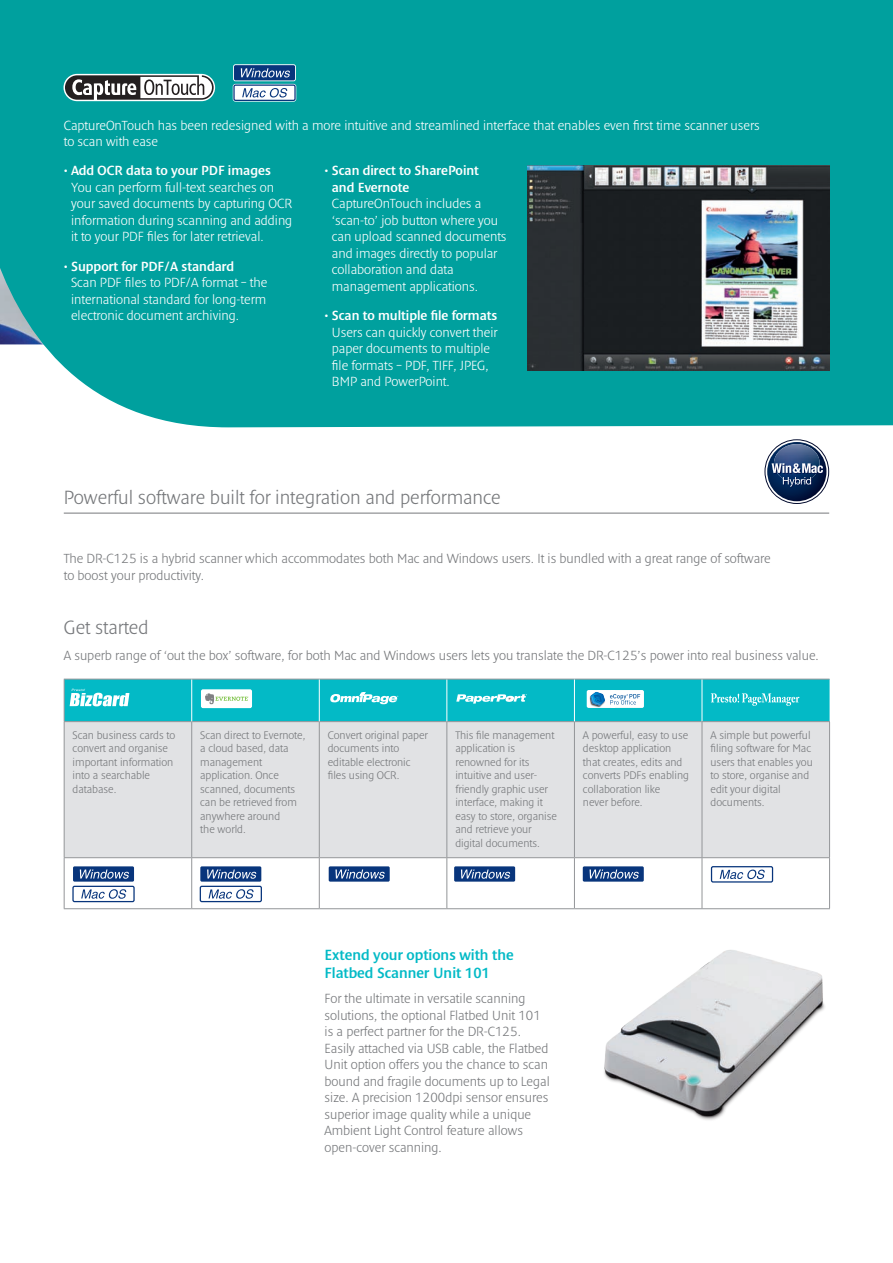
<style>
.page{position:relative;width:893px;height:1263px;background:#fff}
.page>*{position:absolute;margin:0;border:0;box-sizing:border-box;transform-origin:0 0}
.LIGHT_GREY_UNDERLINE{font:300 19.5px "Denda New";color:#76787b}
.SUBHEAD_AQUA{font:600 15px/18px "Denda New";color:#03bac6}
.BODYCOPY_WHITE{font:300 13.5px/16.5px "Denda New";color:#fff}
.BODYCOPY_GREY{font:300 13.5px/16.5px "Denda New";color:#76787b}
.INTRO_PARA_LIGHT_GRE{font:300 13.5px "Denda New";color:#76787b}
.t1{font:300 11.25px/13.5px "Denda New";color:#76787b}
.s1{font-weight:600}
</style>
<div class="page">
<div style="left:0;top:0;width:893px;height:427px;background:#00a09e"></div>
<hr style="left:64px;top:513px;width:765px;height:1px;background:#76787b">
<svg style="left:0;top:0;width:215px;height:344px;background:#0a9e9d"></svg>
<img style="left:527px;top:165px;width:302px;height:205px">
<div style="left:65px;top:722px;width:764px;height:135px;background:#e1e2e4"></div>
<hr style="left:64px;top:722px;width:1px;height:135px;background:#939598">
<hr style="left:64px;top:857px;width:128px;height:1px;background:#939598">
<hr style="left:192px;top:857px;width:127px;height:1px;background:#939598">
<hr style="left:319px;top:857px;width:128px;height:1px;background:#939598">
<hr style="left:447px;top:857px;width:127px;height:1px;background:#939598">
<hr style="left:574px;top:857px;width:128px;height:1px;background:#939598">
<hr style="left:702px;top:857px;width:128px;height:1px;background:#939598">
<hr style="left:191px;top:722px;width:1px;height:135px;background:#939598">
<hr style="left:319px;top:722px;width:1px;height:135px;background:#939598">
<hr style="left:446px;top:722px;width:1px;height:135px;background:#939598">
<hr style="left:574px;top:722px;width:1px;height:135px;background:#939598">
<hr style="left:702px;top:722px;width:1px;height:135px;background:#939598">
<hr style="left:829px;top:722px;width:1px;height:135px;background:#939598">
<svg style="left:64px;top:858px;width:766px;height:51px"></svg>
<svg style="left:64px;top:679px;width:766px;height:43px;background:#22bec9"></svg>
<div style="left:233px;top:64px;width:63px;height:17px;border:2px solid #fff;border-radius:2px"></div>
<div style="left:234px;top:65px;width:61px;height:15px;background:#08357c;border-radius:2px"></div>
<svg style="left:241px;top:68px;width:49px;height:9px"></svg>
<svg style="left:234px;top:85px;width:61px;height:15px"></svg>
<div style="left:233px;top:84px;width:63px;height:18px;border:3px solid #fff;border-radius:2px"></div>
<div style="left:233px;top:84px;width:63px;height:17px;border:1px solid #08357c;border-radius:2px"></div>
<svg style="left:242px;top:88px;width:45px;height:9px"></svg>
<svg style="left:764px;top:439px;width:65px;height:65px"></svg>
<img style="left:604px;top:950px;width:221px;height:170px">
<p class="BODYCOPY_WHITE" style="left:64px;top:117px;width:698px">CaptureOnTouch has been redesigned with a more intuitive and streamlined interface that enables even first time scanner users to scan with ease</p>
<p class="BODYCOPY_WHITE" style="left:71px;top:163px;width:223px;text-indent:-7px">• <span class="s1">Add OCR data to your PDF images </span>You can perform full-text searches on your saved documents by capturing OCR information during scanning and adding it to your PDF files for later retrieval.</p>
<p class="BODYCOPY_WHITE" style="left:71px;top:258px;width:198px;text-indent:-7px">• <span class="s1">Support for PDF/A standard<br></span>Scan PDF files to PDF/A format – the international standard for long-term electronic document archiving.</p>
<p class="BODYCOPY_WHITE" style="left:332px;top:163px;width:176px;text-indent:-7px">• <span class="s1">Scan direct to SharePoint<br>and Evernote<br></span>CaptureOnTouch includes a ‘scan-to’ job button where you can upload scanned documents and images directly to popular collaboration and data management applications.</p>
<p class="BODYCOPY_WHITE" style="left:332px;top:307px;width:167px;text-indent:-7px">• <span class="s1">Scan to multiple file formats<br></span>Users can quickly convert their paper documents to multiple file formats – PDF, TIFF, JPEG,<br>BMP and PowerPoint.</p>
<p class="LIGHT_GREY_UNDERLINE" style="left:64px;top:487px;width:439px">Powerful software built for integration and performance</p>
<p class="BODYCOPY_GREY" style="left:64px;top:551px;width:709px">The DR-C125 is a hybrid scanner which accommodates both Mac and Windows users. It is bundled with a great range of software to boost your productivity.</p>
<p class="LIGHT_GREY_UNDERLINE" style="left:64px;top:617px;width:86px">Get started</p>
<p class="INTRO_PARA_LIGHT_GRE" style="left:64px;top:648px;width:756px">A superb range of ‘out the box’ software, for both Mac and Windows users lets you translate the DR-C125’s power into real business value.</p>
<p class="t1" style="left:73px;top:728px;width:104px">Scan business cards to convert and organise important information into a searchable database.</p>
<p class="t1" style="left:200px;top:728px;width:107px">Scan direct to Evernote, a cloud based, data management application. Once scanned, documents can be retrieved from anywhere around<br>the world.</p>
<p class="t1" style="left:328px;top:728px;width:102px">Convert original paper documents into editable electronic files using OCR.</p>
<p class="t1" style="left:455px;top:728px;width:103px">This file management application is renowned for its intuitive and user&shy;friendly graphic user interface, making it easy to store, organise and retrieve your digital documents.</p>
<p class="t1" style="left:583px;top:728px;width:107px">A powerful, easy to use desktop application that creates, edits and converts PDFs enabling collaboration like<br>never before.</p>
<p class="t1" style="left:710px;top:728px;width:104px">A simple but powerful filing software for Mac users that enables you to store, organise and edit your digital documents.</p>
<p class="SUBHEAD_AQUA" style="left:325px;top:946px;width:191px">Extend your options with the<br>Flatbed Scanner Unit 101</p>
<p class="BODYCOPY_GREY" style="left:325px;top:990px;width:227px">For the ultimate in versatile scanning solutions, the optional Flatbed Unit 101 is a perfect partner for the DR-C125.<br>Easily attached via USB cable, the Flatbed Unit option offers you the chance to scan bound and fragile documents up to Legal size. A precision 1200dpi sensor ensures superior image quality while a unique Ambient Light Control feature allows open-cover scanning.</p>
</div>
